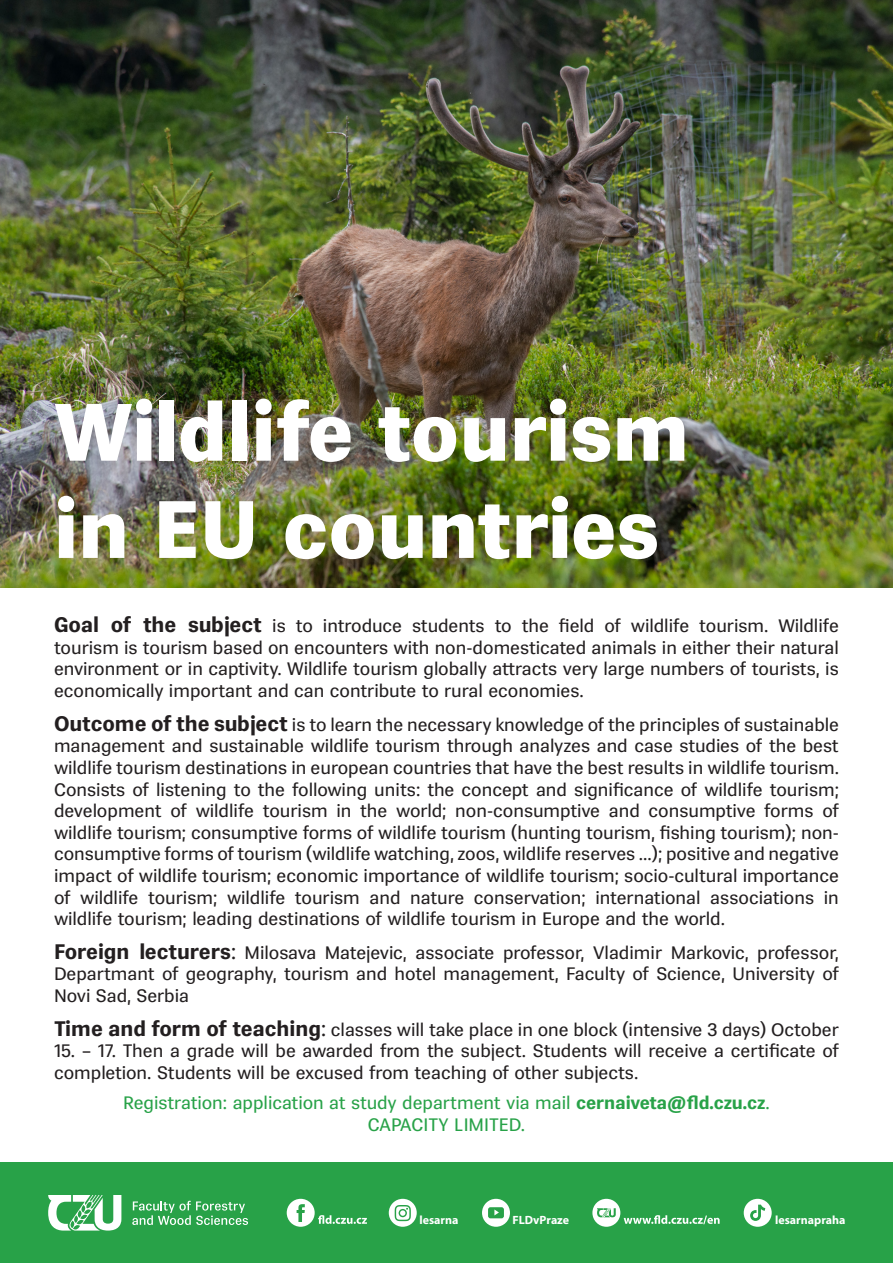
<style>
.page{position:relative;width:893px;height:1263px;background:#fff}
.page>*{position:absolute;margin:0;border:0;box-sizing:border-box;transform-origin:0 0}
.t1{font:900 81px "Vegan Sans Premium";color:#fff}
.t2{font:18px/21.6px "Vegan Sans Premium";color:#231f20;text-align:justify}
.t3{font:18px/21.6px "Vegan Sans Premium";color:#28a248;text-align:center}
.t4{font:700 12px "Myriad Pro";color:#fff}
.s1{font-weight:700;font-size:21px}
.s2{font-size:21px}
.s3{font-weight:700}
</style>
<div class="page">
<img style="left:0;top:0;width:893px;height:587px">
<div style="left:0;top:1162px;width:893px;height:101px;background:#28a248"></div>
<svg style="left:48px;top:1195px;width:73px;height:35px"></svg>
<svg style="left:132px;top:1201px;width:116px;height:24px"></svg>
<svg style="left:287px;top:1199px;width:80px;height:28px"></svg>
<svg style="left:389px;top:1199px;width:28px;height:28px"></svg>
<svg style="left:482px;top:1199px;width:28px;height:28px"></svg>
<svg style="left:592px;top:1199px;width:128px;height:28px"></svg>
<svg style="left:744px;top:1199px;width:28px;height:28px"></svg>
<p class="t1" style="left:54px;top:385px;width:637px">Wildlife tourism</p>
<p class="t1" style="left:54px;top:482px;width:607px">in EU countries</p>
<p class="t2" style="left:54px;top:615px;width:786px"><span class="s1">Goal of the subject</span> is to introduce students to the field of wildlife tourism. Wildlife tourism is tourism based on encounters with non-domesticated animals in either their natural environment or in captivity. Wildlife tourism globally attracts very large numbers of tourists, is economically important and can contribute to rural economies.</p>
<p class="t2" style="left:54px;top:714px;width:786px"><span class="s1">Outcome of the subject</span> is to learn the necessary knowledge of the principles of sustainable management and sustainable wildlife tourism through analyzes and case studies of the best wildlife tourism destinations in european countries that have the best results in wildlife tourism.<br>Consists of listening to the following units: the concept and significance of wildlife tourism; development of wildlife tourism in the world; non-consumptive and consumptive forms of wildlife tourism; consumptive forms of wildlife tourism (hunting tourism, fishing tourism); non&shy;consumptive forms of tourism (wildlife watching, zoos, wildlife reserves ...); positive and negative impact of wildlife tourism; economic importance of wildlife tourism; socio-cultural importance of wildlife tourism; wildlife tourism and nature conservation; international associations in wildlife tourism; leading destinations of wildlife tourism in Europe and the world.</p>
<p class="t2" style="left:54px;top:942px;width:786px"><span class="s1">Foreign lecturers</span><span class="s2">:</span> Milosava Matejevic, associate professor, Vladimir Markovic, professor, Departmant of geography, tourism and hotel management, Faculty of Science, University of Novi Sad, Serbia</p>
<p class="t2" style="left:54px;top:1019px;width:786px"><span class="s1">Time and form of teaching</span><span class="s2">:</span> classes will take place in one block (intensive 3 days) October</p>
<p class="t2" style="left:54px;top:1040px;width:786px">15. – 17. Then a grade will be awarded from the subject. Students will receive a certificate of completion. Students will be excused from teaching of other subjects.</p>
<p class="t3" style="left:123px;top:1092px;width:648px">Registration: application at study department via mail <span class="s3">cernaiveta@fld.czu.cz</span>.<br>CAPACITY LIMITED.</p>
<p class="t4" style="left:419px;top:1212px;width:41px">lesarna</p>
<p class="t4" style="left:512px;top:1212px;width:58px">FLDvPraze</p>
<p class="t4" style="left:775px;top:1212px;width:72px">lesarnapraha</p>
</div>
